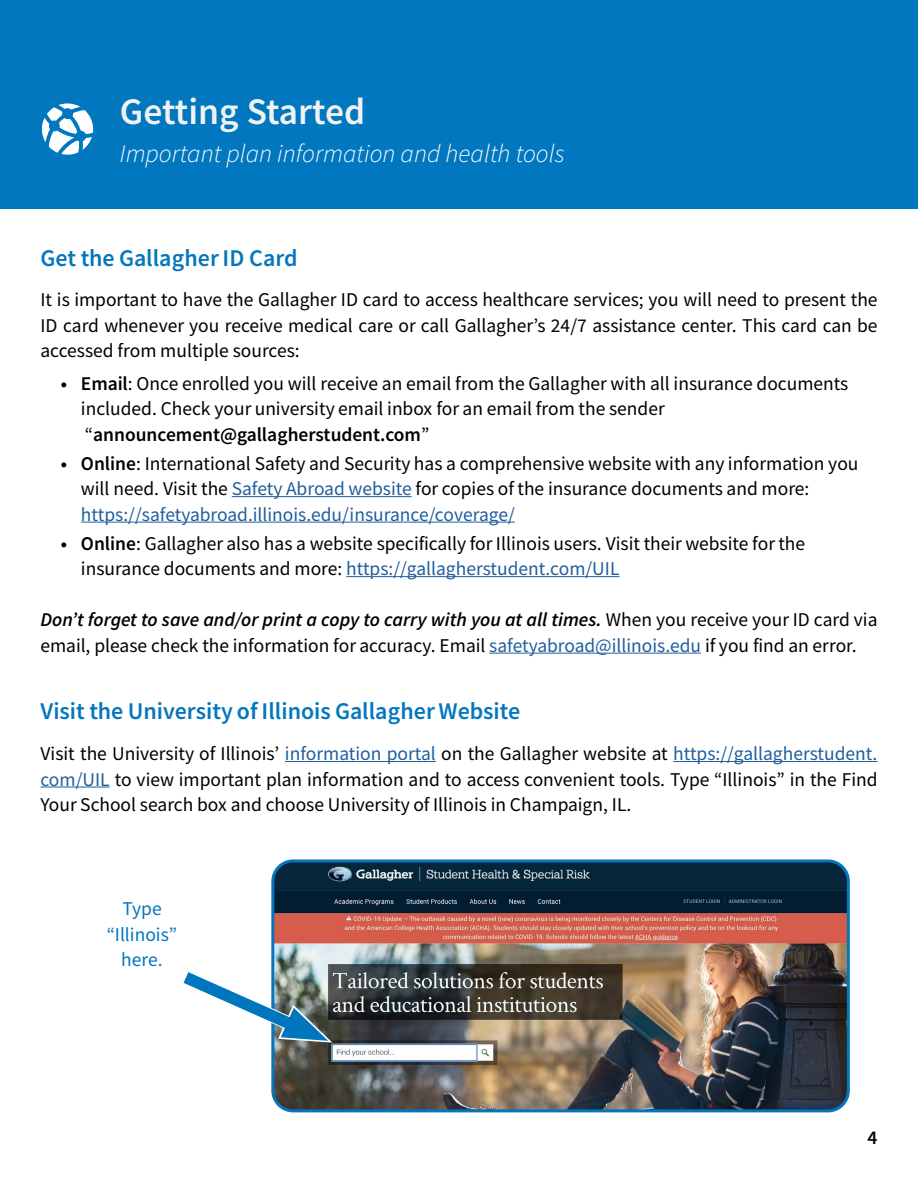
<style>
.page{position:relative;width:918px;height:1188px;background:#fff}
.page>*{position:absolute;margin:0;border:0;box-sizing:border-box;transform-origin:0 0}
.t1{font:37.5px "Source Sans Variable";letter-spacing:.035em;color:#f0f1f1}
.t2{font:italic 25.5px "Source Sans Variable";letter-spacing:.005em;color:#fff}
.t3{font:24px "Source Sans Variable";letter-spacing:.035em;color:#0476bd}
.t4{font:19.5px/25.5px "Source Sans Variable";letter-spacing:.02em;color:#000}
.t5{font:19.5px/25.5px "Source Sans Variable";letter-spacing:.025em;color:#0476bd;text-align:center}
.s1{color:#215e9e}
.s2{font-style:italic}
</style>
<div class="page">
<img style="left:275px;top:863px;width:573px;height:248px">
<div style="left:271px;top:859px;width:579px;height:253px;border:3px solid #0476bd;border-radius:20px"></div>
<hr style="left:232px;top:496px;width:180px;height:1px;background:#215e9e">
<hr style="left:81px;top:522px;width:434px;height:1px;background:#215e9e">
<hr style="left:346px;top:576px;width:274px;height:1px;background:#215e9e">
<hr style="left:489px;top:653px;width:212px;height:1px;background:#215e9e">
<div style="left:0;top:0;width:918px;height:208px;background:#0077be"></div>
<svg style="left:41px;top:103px;width:52px;height:52px"></svg>
<hr style="left:285px;top:761px;width:151px;height:1px;background:#215e9e">
<hr style="left:673px;top:761px;width:204px;height:1px;background:#215e9e">
<hr style="left:40px;top:787px;width:70px;height:1px;background:#215e9e">
<svg style="left:183px;top:954px;width:157px;height:106px"></svg>
<h1 class="t1" style="left:120px;top:89px;width:246px">Getting Started</h1>
<h2 class="t2" style="left:120px;top:138px;width:446px">Important plan information and health tools</h2>
<p class="t3" style="left:40px;top:243px;width:258px">Get the Gallagher ID Card</p>
<p class="t4" style="left:40px;top:287px;width:838px;text-align:justify">It is important to have the Gallagher ID card to access healthcare services; you will need to present the ID card whenever you receive medical care or call Gallagher’s 24/7 assistance center. This card can be accessed from multiple sources:</p>
<p class="t4" style="left:81px;top:371px;width:769px;text-indent:-20px">• Email: Once enrolled you will receive an email from the Gallagher with all insurance documents included. Check your university email inbox for an email from the sender “announcement@gallagherstudent.com”</p>
<p class="t4" style="left:81px;top:451px;width:779px;text-indent:-20px">• Online: International Safety and Security has a comprehensive website with any information you will need. Visit the <span class="s1">Safety Abroad website</span> for copies of the insurance documents and more: <span class="s1">https://safetyabroad.illinois.edu/insurance/coverage/</span></p>
<p class="t4" style="left:81px;top:531px;width:725px;text-indent:-20px">• Online: Gallagher also has a website specifically for Illinois users. Visit their website for the insurance documents and more: <span class="s1">https://gallagherstudent.com/UIL</span></p>
<p class="t4" style="left:40px;top:607px;width:838px"><span class="s2">Don’t forget to save and/or print a copy to carry with you at all times.</span> When you receive your ID card via email, please check the information for accuracy. Email <span class="s1">safetyabroad@illinois.edu</span> if you find an error.</p>
<p class="t3" style="left:40px;top:697px;width:481px">Visit the University of Illinois Gallagher Website</p>
<p class="t4" style="left:40px;top:741px;width:838px;text-align:justify">Visit the University of Illinois’ <span class="s1">information portal</span> on the Gallagher website at <span class="s1">https://gallagherstudent. com/UIL</span> to view important plan information and to access convenient tools. Type “Illinois” in the Find Your School search box and choose University of Illinois in Champaign, IL.</p>
<p class="t5" style="left:107px;top:896px;width:70px">Type “Illinois” here.</p>
<p class="t4" style="left:867px;top:1125px;width:11px">4</p>
</div>
